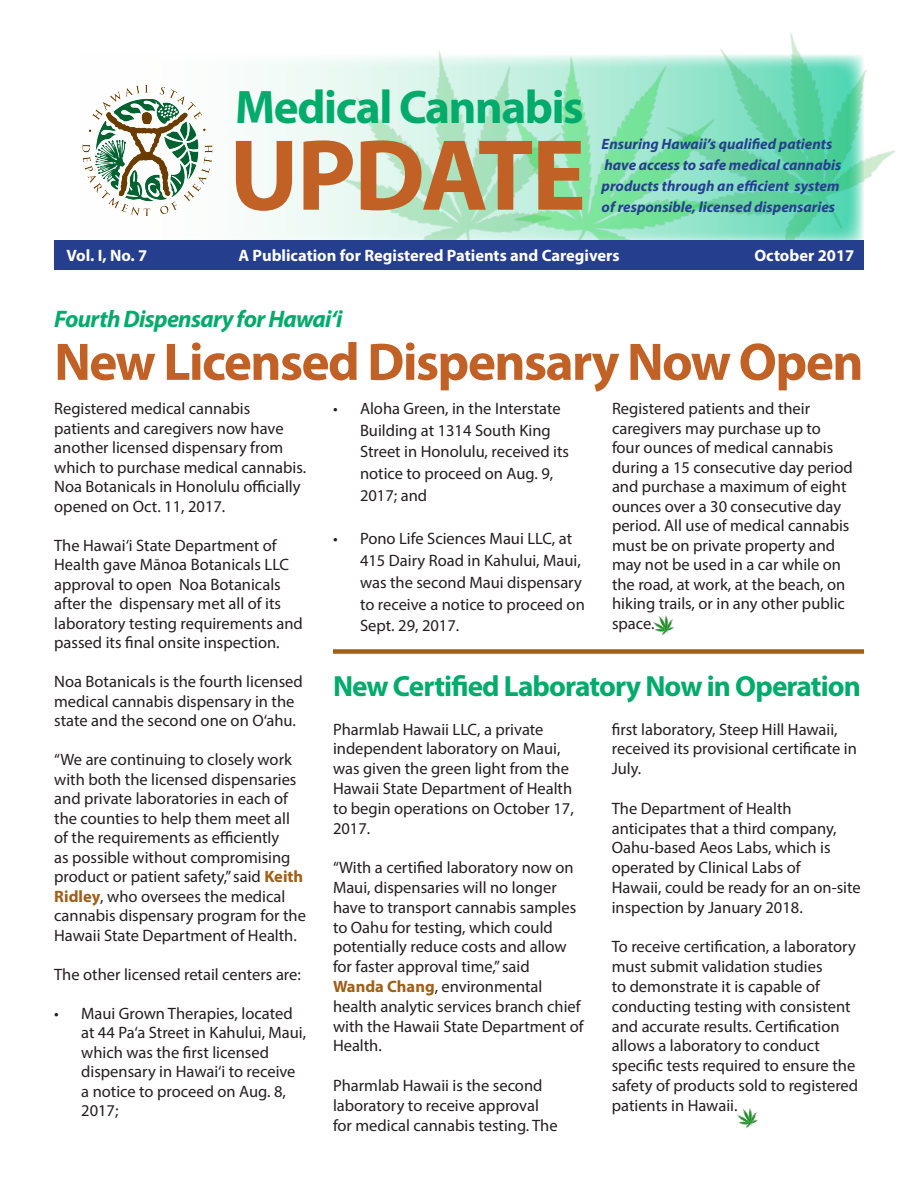
<style>
.page{position:relative;width:918px;height:1188px;background:#fff}
.page>*{position:absolute;margin:0;border:0;box-sizing:border-box;transform-origin:0 0}
.t1{font:700 102px "Myriad Pro";letter-spacing:-.02em;color:#c16125}
.t2{font:700 53.25px "Myriad Pro";letter-spacing:-.03em;color:#c16125}
.t3{font:700 47.25px "Myriad Pro";letter-spacing:-.03em;color:#00ab6b}
.t4{font:700 29.25px "Myriad Pro";letter-spacing:-.03em;color:#00ab6b}
.t5{font:italic 700 24px "Myriad Pro";letter-spacing:-.03em;color:#00ab6b}
.t6{font:16.5px/19.5px "Myriad Pro";color:#231f20}
.t7{font:700 16.5px "Myriad Pro";color:#fff}
.t8{font:italic 700 15px/21px "Myriad Pro";color:#253f8e;text-align:justify}
.s1{font-weight:700;color:#a05f17}
</style>
<div class="page">
<div style="left:54px;top:55px;width:810px;height:192px;background:#f7fcfa"></div>
<img style="left:320px;top:50px;width:139px;height:191px">
<img style="left:764px;top:32px;width:131px;height:209px">
<img style="left:459px;top:49px;width:305px;height:192px">
<div style="left:54px;top:241px;width:810px;height:29px;background:#253f8e"></div>
<img style="left:82px;top:85px;width:131px;height:130px">
<img style="left:653px;top:615px;width:21px;height:21px">
<div style="left:333px;top:649px;width:531px;height:5px;background:#a05f17"></div>
<img style="left:737px;top:1108px;width:21px;height:21px">
<p class="t3" style="left:235px;top:76px;width:350px">Medical Cannabis</p>
<p class="t1" style="left:229px;top:109px;width:358px">UPDATE</p>
<p class="t8" style="left:602px;top:133px;width:232px">Ensuring Hawaii’s qualified patients</p>
<p class="t8" style="left:602px;top:154px;width:241px">have access to safe medical cannabis products through an efficient system of responsible, licensed dispensaries</p>
<p class="t7" style="left:66px;top:245px;width:82px">Vol. I, No. 7</p>
<p class="t7" style="left:238px;top:245px;width:383px">A Publication for Registered Patients and Caregivers</p>
<p class="t7" style="left:754px;top:245px;width:101px">October 2017</p>
<p class="t5" style="left:54px;top:304px;width:290px">Fourth Dispensary for Hawai‘i</p>
<p class="t2" style="left:54px;top:327px;width:811px">New Licensed Dispensary Now Open</p>
<p class="t6" style="left:54px;top:399px;width:254px">Registered medical cannabis patients and caregivers now have another licensed dispensary from which to purchase medical cannabis.<br>Noa Botanicals in Honolulu officially opened on Oct. 11, 2017.</p>
<p class="t6" style="left:54px;top:535px;width:236px">The Hawai‘i State Department of<br>Health gave Mānoa Botanicals LLC approval to open Noa Botanicals after the dispensary met all of its</p>
<p class="t6" style="left:54px;top:613px;width:250px">laboratory testing requirements and passed its final onsite inspection.</p>
<p class="t6" style="left:54px;top:672px;width:250px">Noa Botanicals is the fourth licensed medical cannabis dispensary in the state and the second one on O‘ahu.</p>
<p class="t6" style="left:54px;top:750px;width:251px">“We are continuing to closely work with both the licensed dispensaries and private laboratories in each of the counties to help them meet all of the requirements as efficiently<br>as possible without compromising product or patient safety,” said <span class="s1">Keith Ridley</span>, who oversees the medical</p>
<p class="t6" style="left:54px;top:906px;width:253px">cannabis dispensary program for the<br>Hawaii State Department of Health.</p>
<p class="t6" style="left:54px;top:964px;width:248px">The other licensed retail centers are:</p>
<p class="t6" style="left:81px;top:1003px;width:227px;text-indent:-27px">• Maui Grown Therapies, located at 44 Pa‘a Street in Kahului, Maui, which was the first licensed dispensary in Hawai‘i to receive a notice to proceed on Aug. 8,<br>2017;</p>
<p class="t6" style="left:360px;top:397px;width:211px;line-height:21.8px;text-indent:-27px">• Aloha Green, in the Interstate<br>Building at 1314 South King<br>Street in Honolulu, received its notice to proceed on Aug. 9,<br>2017; and</p>
<p class="t6" style="left:360px;top:528px;width:226px;line-height:21.8px;text-indent:-27px">• Pono Life Sciences Maui LLC, at<br>415 Dairy Road in Kahului, Maui, was the second Maui dispensary to receive a notice to proceed on<br>Sept. 29, 2017.</p>
<p class="t6" style="left:612px;top:399px;width:242px">Registered patients and their caregivers may purchase up to four ounces of medical cannabis during a 15 consecutive day period and purchase a maximum of eight ounces over a 30 consecutive day period. All use of medical cannabis must be on private property and may not be used in a car while on the road, at work, at the beach, on hiking trails, or in any other public space.</p>
<p class="t4" style="left:333px;top:667px;width:530px">New Certified Laboratory Now in Operation</p>
<p class="t6" style="left:333px;top:719px;width:242px">Pharmlab Hawaii LLC, a private independent laboratory on Maui, was given the green light from the<br>Hawaii State Department of Health to begin operations on October 17,<br>2017.</p>
<p class="t6" style="left:333px;top:858px;width:252px">“With a certified laboratory now on<br>Maui, dispensaries will no longer have to transport cannabis samples to Oahu for testing, which could potentially reduce costs and allow for faster approval time,” said<br><span class="s1">Wanda Chang</span>, environmental health analytic services branch chief with the Hawaii State Department of<br>Health.</p>
<p class="t6" style="left:333px;top:1075px;width:226px">Pharmlab Hawaii is the second laboratory to receive approval for medical cannabis testing. The</p>
<p class="t6" style="left:612px;top:719px;width:247px">first laboratory, Steep Hill Hawaii, received its provisional certificate in<br>July.</p>
<p class="t6" style="left:612px;top:798px;width:251px">The Department of Health anticipates that a third company,<br>Oahu-based Aeos Labs, which is operated by Clinical Labs of<br>Hawaii, could be ready for an on-site inspection by January 2018.</p>
<p class="t6" style="left:612px;top:937px;width:248px">To receive certification, a laboratory must submit validation studies<br>to demonstrate it is capable of conducting testing with consistent and accurate results. Certification allows a laboratory to conduct specific tests required to ensure the safety of products sold to registered patients in Hawaii.</p>
</div>
